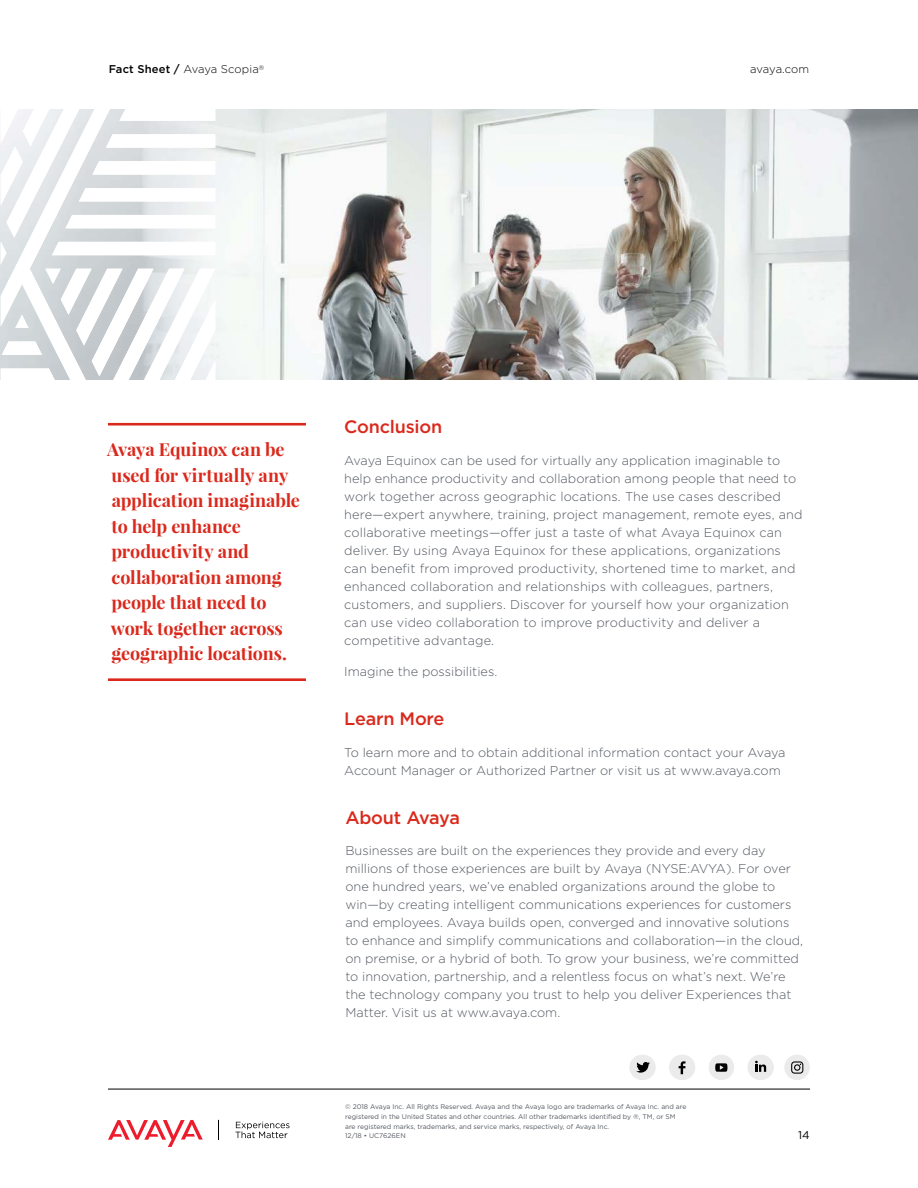
<style>
.page{position:relative;width:918px;height:1188px;background:#fff}
.page>*{position:absolute;margin:0;border:0;box-sizing:border-box;transform-origin:0 0}
.Quote_Body_Last_Page{font:700 18px/25.5px "Playfair Display";letter-spacing:-.005em;color:#da291c}
.Body_Header{font:500 18px "Gotham";letter-spacing:-.01em;color:#da291c}
.Body_Copy{font:300 12.75px/18px "Gotham";color:#535860}
.t1{font:300 11.25px "Gotham";letter-spacing:-.01em;color:#000}
.t2{font:11.25px "Gotham";color:#000}
.Legal{font:6.75px/9.8px "Gotham";color:#535860}
.s1{font-weight:500}
</style>
<div class="page">
<hr style="left:108px;top:1089px;width:702px;height:1px;background:#000">
<img style="left:0;top:110px;width:918px;height:270px">
<svg style="left:108px;top:1120px;width:95px;height:27px"></svg>
<svg style="left:235px;top:1122px;width:55px;height:16px"></svg>
<svg style="left:218px;top:1120px;width:1px;height:20px"></svg>
<hr style="left:108px;top:423px;width:198px;height:3px;background:#da291c">
<hr style="left:108px;top:678px;width:198px;height:3px;background:#da291c">
<svg style="left:1px;top:109px;width:214px;height:271px"></svg>
<div style="left:629px;top:1054px;width:27px;height:26px;background:#ebebeb;border-radius:50%"></div>
<svg style="left:636px;top:1062px;width:14px;height:11px"></svg>
<div style="left:669px;top:1054px;width:27px;height:26px;background:#ebebeb;border-radius:50%"></div>
<svg style="left:679px;top:1061px;width:7px;height:13px"></svg>
<div style="left:747px;top:1054px;width:27px;height:26px;background:#ebebeb;border-radius:50%"></div>
<svg style="left:755px;top:1061px;width:11px;height:11px"></svg>
<div style="left:708px;top:1054px;width:26px;height:26px;background:#ebebeb;border-radius:50%"></div>
<svg style="left:715px;top:1063px;width:12px;height:9px"></svg>
<div style="left:784px;top:1054px;width:26px;height:26px;background:#ebebeb;border-radius:50%"></div>
<svg style="left:791px;top:1061px;width:12px;height:13px"></svg>
<p class="t1" style="left:109px;top:63px;width:157px"><span class="s1">Fact Sheet /</span> Avaya Scopia<sup>®</sup></p>
<p class="t1" style="left:750px;top:63px;width:60px">avaya.com</p>
<p class="Quote_Body_Last_Page" style="left:107px;top:437px;width:194px">Avaya Equinox can be used for virtually any application imaginable to help enhance productivity and collaboration among people that need to work together across geographic locations.</p>
<p class="Body_Header" style="left:344px;top:417px;width:100px">Conclusion</p>
<p class="Body_Copy" style="left:344px;top:451px;width:460px">Avaya Equinox can be used for virtually any application imaginable to help enhance productivity and collaboration among people that need to work together across geographic locations. The use cases described here—expert anywhere, training, project management, remote eyes, and collaborative meetings—offer just a taste of what Avaya Equinox can deliver. By using Avaya Equinox for these applications, organizations can benefit from improved productivity, shortened time to market, and enhanced collaboration and relationships with colleagues, partners, customers, and suppliers. Discover for yourself how your organization can use video collaboration to improve productivity and deliver a competitive advantage.</p>
<p class="Body_Copy" style="left:344px;top:663px;width:155px">Imagine the possibilities.</p>
<p class="Body_Header" style="left:344px;top:708px;width:102px">Learn More</p>
<p class="Body_Copy" style="left:344px;top:743px;width:443px">To learn more and to obtain additional information contact your Avaya<br>Account Manager or Authorized Partner or visit us at www.avaya.com</p>
<p class="Body_Header" style="left:345px;top:807px;width:116px">About Avaya</p>
<p class="Body_Copy" style="left:345px;top:842px;width:459px">Businesses are built on the experiences they provide and every day millions of those experiences are built by Avaya (NYSE:AVYA). For over one hundred years, we’ve enabled organizations around the globe to win—by creating intelligent communications experiences for customers and employees. Avaya builds open, converged and innovative solutions to enhance and simplify communications and collaboration—in the cloud, on premise, or a hybrid of both. To grow your business, we’re committed to innovation, partnership, and a relentless focus on what’s next. We’re the technology company you trust to help you deliver Experiences that Matter. Visit us at www.avaya.com.</p>
<p class="Legal" style="left:345px;top:1102px;width:343px">© 2018 Avaya Inc. All Rights Reserved. Avaya and the Avaya logo are trademarks of Avaya Inc. and are registered in the United States and other countries. All other trademarks identified by ®, TM, or SM are registered marks, trademarks, and service marks, respectively, of Avaya Inc.</p>
<p class="Legal" style="left:345px;top:1131px;width:62px">12/18 • UC7626EN</p>
<p class="t2" style="left:798px;top:1129px;width:13px">14</p>
</div>
